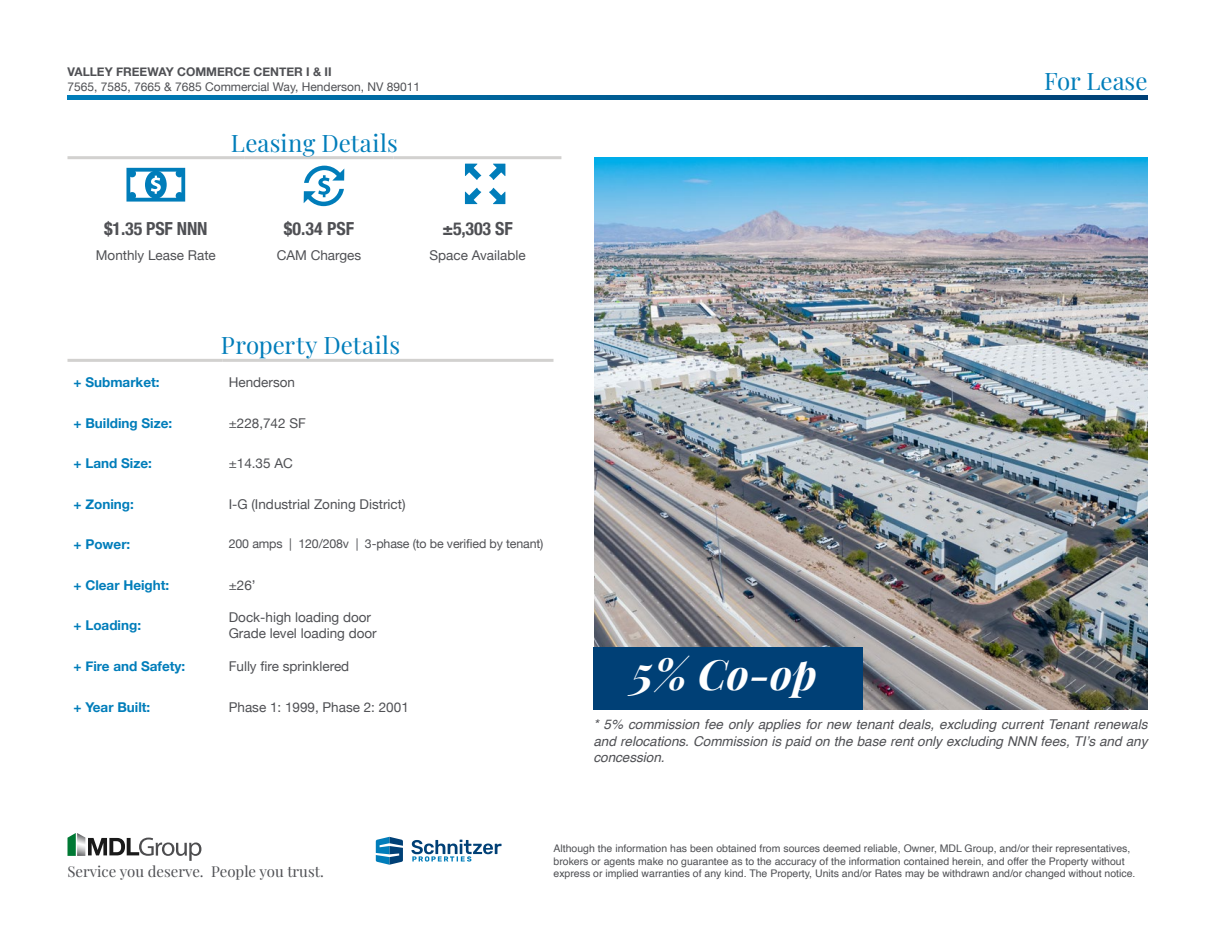
<style>
.page{position:relative;width:1215px;height:945px;background:#fff}
.page>*{position:absolute;margin:0;border:0;box-sizing:border-box;transform-origin:0 0}
.t1{font:italic 700 42px "Playfair Display";color:#fff}
.t2{font:24px "Playfair Display";letter-spacing:.005em;color:#007dba}
.t3{font:700 condensed 18px "Helvetica Neue";letter-spacing:-.01em;color:#4f5054}
.t4{font:15px "Playfair Display";color:#4f5054}
.t5{font:13.5px/16.2px "Helvetica Neue";color:#4f5054}
.t6{font:italic 13.5px/16.2px "Helvetica";color:#4f5054;text-align:justify}
.t7{font:700 13.5px "Helvetica Neue";color:#007dba}
.t8{font:12.3px "Helvetica Neue";letter-spacing:-.01em;color:#4f5054}
.t9{font:12px "Helvetica Neue";color:#4f5054}
.t10{font:700 12px "Helvetica Neue";color:#4f5054}
.t11{font:10.5px/12.6px "Helvetica";color:#4f5054}
.s1{font-size:46.5px}
</style>
<div class="page">
<svg style="left:68px;top:95px;width:1080px;height:5px;background:#005d95"></svg>
<svg style="left:68px;top:833px;width:133px;height:28px"></svg>
<svg style="left:411px;top:840px;width:91px;height:22px"></svg>
<svg style="left:376px;top:837px;width:27px;height:28px"></svg>
<img style="left:594px;top:158px;width:554px;height:552px">
<hr style="left:68px;top:359px;width:155px;height:3px;background:#d2d1cf">
<hr style="left:223px;top:359px;width:331px;height:3px;background:#d2d1cf">
<svg style="left:465px;top:164px;width:40px;height:40px"></svg>
<hr style="left:68px;top:156px;width:176px;height:3px;background:#d2d1cf">
<hr style="left:244px;top:156px;width:150px;height:3px;background:#d2d1cf">
<hr style="left:394px;top:156px;width:167px;height:3px;background:#d2d1cf">
<svg style="left:126px;top:168px;width:59px;height:34px"></svg>
<svg style="left:304px;top:166px;width:40px;height:40px"></svg>
<div style="left:593px;top:647px;width:270px;height:63px;background:#004076"></div>
<p class="t10" style="left:68px;top:63px;width:266px">VALLEY FREEWAY COMMERCE CENTER I &amp; II</p>
<p class="t9" style="left:68px;top:78px;width:354px">7565, 7585, 7665 &amp; 7685 Commercial Way, Henderson, NV 89011</p>
<h2 class="t2" style="left:1044px;top:63px;width:105px">For Lease</h2>
<h2 class="t2" style="left:231px;top:124px;width:168px">Leasing Details</h2>
<h3 class="t3" style="left:104px;top:214px;width:105px">$1.35 PSF NNN</h3>
<h3 class="t3" style="left:284px;top:214px;width:72px">$0.34 PSF</h3>
<h3 class="t3" style="left:442px;top:214px;width:72px">±5,303 SF</h3>
<p class="t5" style="left:96px;top:248px;width:122px">Monthly Lease Rate</p>
<p class="t5" style="left:277px;top:248px;width:86px">CAM Charges</p>
<p class="t5" style="left:429px;top:248px;width:98px">Space Available</p>
<h2 class="t2" style="left:221px;top:327px;width:181px">Property Details</h2>
<p class="t7" style="left:74px;top:372px;width:88px">+ Submarket:</p>
<p class="t5" style="left:229px;top:375px;width:68px">Henderson</p>
<p class="t7" style="left:74px;top:412px;width:100px">+ Building Size:</p>
<p class="t5" style="left:229px;top:415px;width:79px">±228,742 SF</p>
<p class="t7" style="left:74px;top:453px;width:80px">+ Land Size:</p>
<p class="t5" style="left:229px;top:456px;width:66px">±14.35 AC</p>
<p class="t7" style="left:74px;top:493px;width:62px">+ Zoning:</p>
<p class="t5" style="left:229px;top:496px;width:178px">I-G (Industrial Zoning District)</p>
<p class="t7" style="left:74px;top:534px;width:58px">+ Power:</p>
<p class="t8" style="left:229px;top:535px;width:316px">200 amps | 120/208v | 3-phase (to be verified by tenant)</p>
<p class="t7" style="left:74px;top:574px;width:97px">+ Clear Height:</p>
<p class="t5" style="left:229px;top:577px;width:28px">±26’</p>
<p class="t7" style="left:74px;top:615px;width:69px">+ Loading:</p>
<p class="t5" style="left:229px;top:610px;width:150px">Dock-high loading door<br>Grade level loading door</p>
<p class="t7" style="left:74px;top:656px;width:113px">+ Fire and Safety:</p>
<p class="t5" style="left:229px;top:659px;width:122px">Fully fire sprinklered</p>
<p class="t7" style="left:74px;top:696px;width:78px">+ Year Built:</p>
<p class="t5" style="left:229px;top:699px;width:182px">Phase 1: 1999, Phase 2: 2001</p>
<h1 class="t1" style="left:632px;top:641px;width:187px"><span class="s1">5</span>% Co-op</h1>
<p class="t6" style="left:593px;top:717px;width:556px">* 5% commission fee only applies for new tenant deals, excluding current Tenant renewals and relocations. Commission is paid on the base rent only excluding NNN fees, TI’s and any concession.</p>
<h3 class="t4" style="left:68px;top:860px;width:258px">Service you deserve. People you trust.</h3>
<p class="t11" style="left:554px;top:843px;width:584px">Although the information has been obtained from sources deemed reliable, Owner, MDL Group, and/or their representatives, brokers or agents make no guarantee as to the accuracy of the information contained herein, and offer the Property without express or implied warranties of any kind. The Property, Units and/or Rates may be withdrawn and/or changed without notice.</p>
</div>
